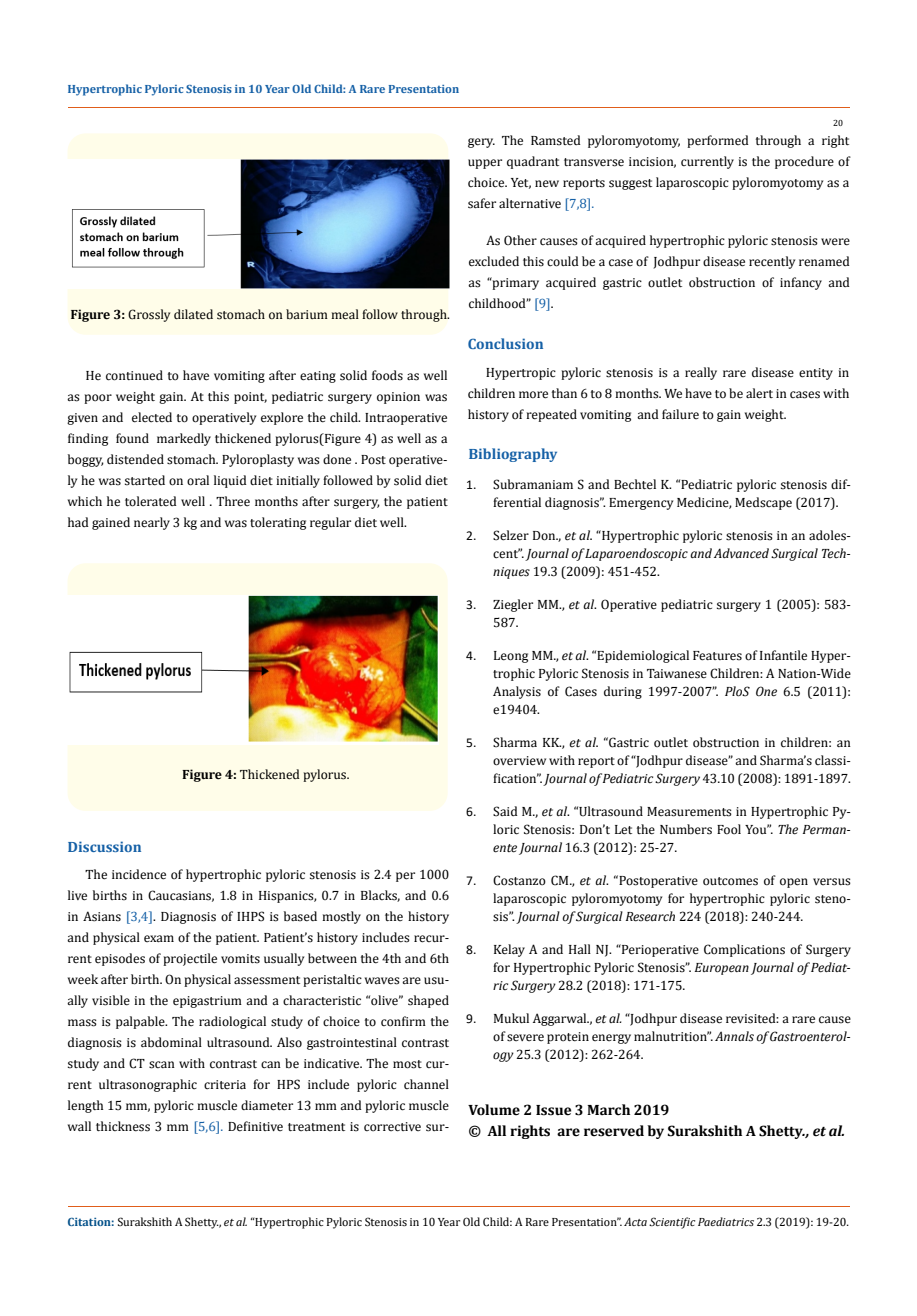
<style>
.page{position:relative;width:917px;height:1316px;background:#fff}
.page>*{position:absolute;margin:0;border:0;box-sizing:border-box;transform-origin:0 0}
.t1{font:700 15px/21px "Cambria";color:#000}
.t2{font:700 15px "Cambria";color:#1560a6}
.t3{font:13.5px/21px "Cambria";color:#000;text-align:justify}
.t4{font:12px "Cambria";color:#000}
.t5{font:700 12px "Cambria";color:#1560a6}
.t6{font:9px "Cambria";color:#000}
.s1{font-weight:700}
.s2{color:#1560a6}
.s3{font-family:"Calibri"}
.s4{font-style:italic}
.s5{font-weight:700;color:#035089}
</style>
<div class="page">
<div style="left:68px;top:563px;width:379px;height:248px;background:#fffde9;border-radius:18px"></div>
<img style="left:68px;top:595px;width:370px;height:149px">
<hr style="left:68px;top:108px;width:781px;height:1px;background:#e05d1a">
<hr style="left:68px;top:1206px;width:781px;height:1px;background:#e05d1a">
<div style="left:68px;top:133px;width:380px;height:202px;background:#fffde9;border-radius:18px"></div>
<img style="left:68px;top:160px;width:381px;height:128px">
<p class="t5" style="left:68px;top:81px;width:393px">Hypertrophic Pyloric Stenosis in 10 Year Old Child: A Rare Presentation</p>
<p class="t3" style="left:70px;top:303px;width:381px"><span class="s1">Figure 3:</span> Grossly dilated stomach on barium meal follow through.</p>
<p class="t6" style="left:833px;top:118px;width:11px">20</p>
<p class="t3" style="left:468px;top:130px;width:383px">gery. The Ramsted pyloromyotomy, performed through a right upper quadrant transverse incision, currently is the procedure of choice. Yet, new reports suggest laparoscopic pyloromyotomy as a safer alternative <span class="s2">[7,8].</span></p>
<p class="t3" style="left:468px;top:229px;width:383px;text-indent:18px">As Other causes of acquired hypertrophic pyloric stenosis were excluded this could be a case of Jodhpur disease recently renamed as “primary acquired gastric outlet obstruction of infancy and childhood” <span class="s2">[9]</span>.</p>
<p class="t2" style="left:468px;top:333px;width:77px">Conclusion</p>
<p class="t3" style="left:68px;top:364px;width:381px;text-indent:18px">He continued to have vomiting after eating solid foods as well as poor weight gain. At this point, pediatric surgery opinion was given and elected to operatively explore the child. Intraoperative finding found markedly thickened pylorus(Figure 4) as well as a boggy, distended stomach. Pyloroplasty was done . Post operative&shy;ly he was started on oral liquid diet initially followed by solid diet which he tolerated well . Three months after surgery, the patient had gained nearly 3 kg and was tolerating regular diet well.</p>
<p class="t2" style="left:68px;top:836px;width:76px">Discussion</p>
<p class="t3" style="left:182px;top:764px;width:169px"><span class="s1">Figure 4:</span> Thickened pylorus.</p>
<p class="t3" style="left:68px;top:864px;width:383px;text-indent:18px">The incidence of hypertrophic pyloric stenosis is 2.4 per 1000 live births in Caucasians, 1.8 in Hispanics, 0.7 in Blacks, and 0.6 in Asians <span class="s2">[3,4]</span>. Diagnosis of IHPS is based mostly on the history and physical exam of the patient. Patient’s history includes recur&shy;rent episodes of projectile vomits usually between the 4th and 6th week after birth. On physical assessment peristaltic waves are usu&shy;ally visible in the epigastrium and a characteristic “olive” shaped mass is palpable. The radiological study of choice to confirm the diagnosis is abdominal ultrasound. Also gastrointestinal contrast study and CT scan with contrast can be indicative. The most cur&shy;rent ultrasonographic criteria for HPS include pyloric channel length 15 mm, pyloric muscle diameter 13 mm and pyloric muscle wall thickness 3 mm <span class="s2">[5,6].</span> Definitive treatment is corrective sur-</p>
<p class="t3" style="left:468px;top:361px;width:383px;text-indent:18px">Hypertropic pyloric stenosis is a really rare disease entity in children more than 6 to 8 months. We have to be alert in cases with history of repeated vomiting and failure to gain weight.</p>
<p class="t2" style="left:468px;top:443px;width:91px">Bibliography</p>
<p class="t3" style="left:493px;top:475px;width:359px;line-height:18px;text-indent:-27px"><span class="s3">1.</span> Subramaniam S and Bechtel K. “Pediatric pyloric stenosis dif&shy;ferential diagnosis”. Emergency Medicine, Medscape (2017).</p>
<p class="t3" style="left:493px;top:526px;width:359px;line-height:18px;text-indent:-27px"><span class="s3">2.</span> Selzer Don., <span class="s4">et al</span>. “Hypertrophic pyloric stenosis in an adoles&shy;cent”. <span class="s4">Journal of Laparoendoscopic and Advanced Surgical Tech&shy;niques</span> 19.3 (2009): 451-452.</p>
<p class="t3" style="left:493px;top:595px;width:359px;line-height:18px;text-indent:-27px"><span class="s3">3.</span> Ziegler MM., <span class="s4">et al</span>. Operative pediatric surgery 1 (2005): 583-<br>587.</p>
<p class="t3" style="left:493px;top:646px;width:359px;line-height:18px;text-indent:-27px"><span class="s3">4.</span> Leong MM., <span class="s4">et al</span>. “Epidemiological Features of Infantile Hyper&shy;trophic Pyloric Stenosis in Taiwanese Children: A Nation-Wide Analysis of Cases during 1997-2007”. <span class="s4">PloS One</span> 6.5 (2011): e19404.</p>
<p class="t3" style="left:493px;top:733px;width:359px;line-height:18px;text-indent:-27px"><span class="s3">5.</span> Sharma KK., <span class="s4">et al</span>. “Gastric outlet obstruction in children: an overview with report of “Jodhpur disease” and Sharma’s classi&shy;fication”. <span class="s4">Journal of Pediatric Surgery</span> 43.10 (2008): 1891-1897.</p>
<p class="t3" style="left:493px;top:802px;width:359px;line-height:18px;text-indent:-27px"><span class="s3">6.</span> Said M., <span class="s4">et al</span>. “Ultrasound Measurements in Hypertrophic Py&shy;loric Stenosis: Don’t Let the Numbers Fool You”. <span class="s4">The Perman&shy;ente Journal</span> 16.3 (2012): 25-27.</p>
<p class="t3" style="left:493px;top:871px;width:359px;line-height:18px;text-indent:-27px"><span class="s3">7.</span> Costanzo CM., <span class="s4">et al</span>. “Postoperative outcomes of open versus laparoscopic pyloromyotomy for hypertrophic pyloric steno&shy;sis”. <span class="s4">Journal of Surgical Research</span> 224 (2018): 240-244.</p>
<p class="t3" style="left:493px;top:940px;width:359px;line-height:18px;text-indent:-27px"><span class="s3">8.</span> Kelay A and Hall NJ. “Perioperative Complications of Surgery for Hypertrophic Pyloric Stenosis”. <span class="s4">European Journal of Pediat&shy;ric Surgery</span> 28.2 (2018): 171-175.</p>
<p class="t3" style="left:493px;top:1009px;width:359px;line-height:18px;text-indent:-27px"><span class="s3">9.</span> Mukul Aggarwal., <span class="s4">et al.</span> “Jodhpur disease revisited: a rare cause of severe protein energy malnutrition”. <span class="s4">Annals of Gastroenterol&shy;ogy</span> 25.3 (2012): 262-264.</p>
<p class="t1" style="left:468px;top:1099px;width:378px">Volume 2 Issue 3 March 2019<br>© All rights are reserved by Surakshith A Shetty<span class="s4">., et al.</span></p>
<p class="t4" style="left:68px;top:1214px;width:783px"><span class="s5">Citation:</span> Surakshith A Shetty., <span class="s4">et al.</span> “Hypertrophic Pyloric Stenosis in 10 Year Old Child: A Rare Presentation”. <span class="s4">Acta Scientific Paediatrics</span> 2.3 (2019): 19-20.</p>
</div>
